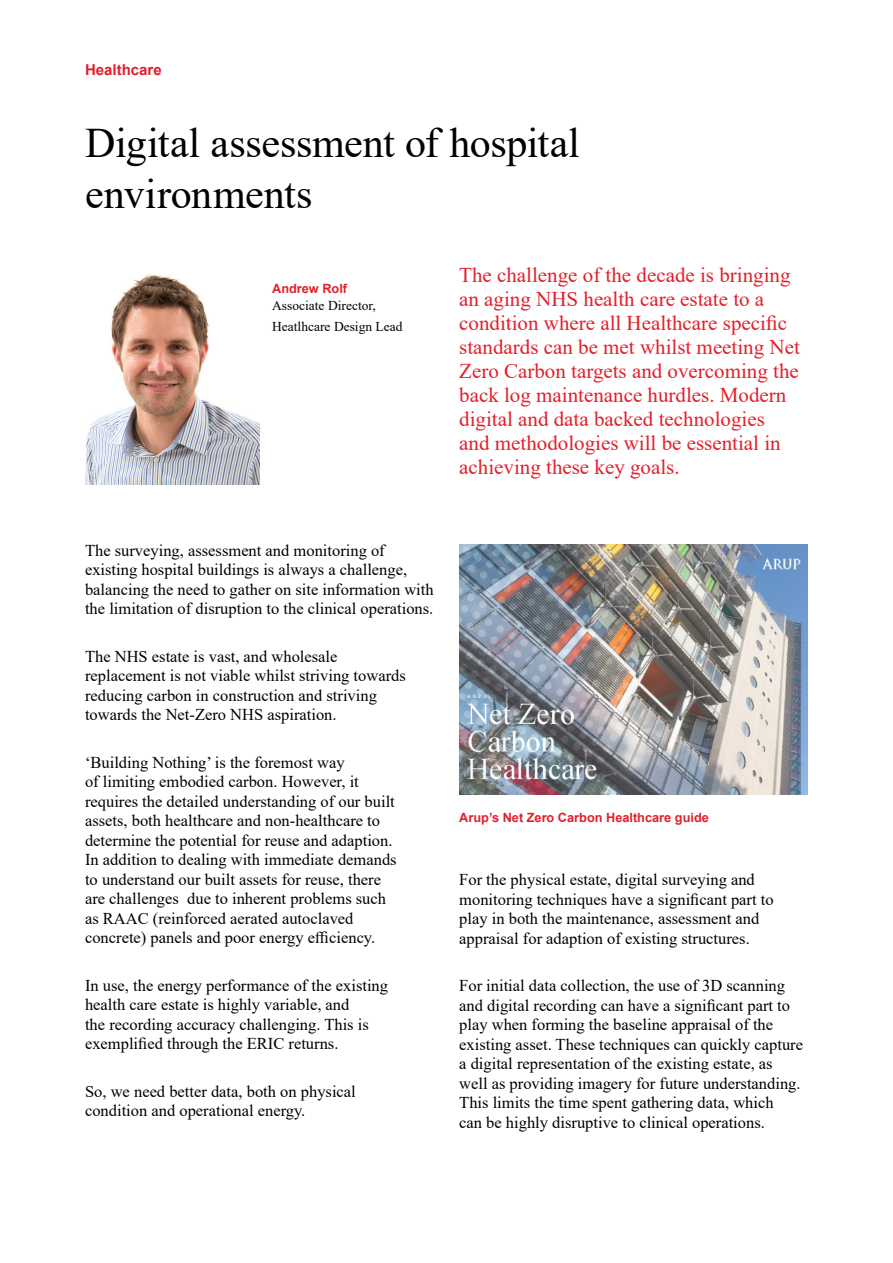
<style>
.page{position:relative;width:893px;height:1263px;background:#fff}
.page>*{position:absolute;margin:0;border:0;box-sizing:border-box;transform-origin:0 0}
.t1{font:42px/51px "Times New Roman";letter-spacing:-.005em;color:#000}
.t2{font:21px/24px "Times New Roman";color:#e31f2b}
.t3{font:16.5px/19.5px "Times New Roman";color:#000}
.t4{font:700 15px "Arial";color:#e31f2b}
.t5{font:13.5px/20.7px "Times New Roman";color:#000}
.t6{font:700 12.75px "Arial";color:#e31f2b}
</style>
<div class="page">
<img style="left:85px;top:274px;width:174px;height:211px">
<img style="left:459px;top:544px;width:349px;height:251px">
<p class="t4" style="left:85px;top:59px;width:78px">Healthcare</p>
<h1 class="t1" style="left:85px;top:116px;width:496px">Digital assessment of hospital environments</h1>
<p class="t6" style="left:272px;top:280px;width:77px">Andrew Rolf</p>
<p class="t5" style="left:272px;top:295px;width:132px">Associate Director,<br>Heatlhcare Design Lead</p>
<p class="t2" style="left:459px;top:262px;width:342px">The challenge of the decade is bringing an aging NHS health care estate to a condition where all Healthcare specific standards can be met whilst meeting Net Zero Carbon targets and overcoming the back log maintenance hurdles. Modern digital and data backed technologies and methodologies will be essential in achieving these key goals.</p>
<p class="t3" style="left:85px;top:540px;width:350px">The surveying, assessment and monitoring of existing hospital buildings is always a challenge, balancing the need to gather on site information with the limitation of disruption to the clinical operations.</p>
<p class="t3" style="left:85px;top:646px;width:322px">The NHS estate is vast, and wholesale replacement is not viable whilst striving towards reducing carbon in construction and striving towards the Net-Zero NHS aspiration.</p>
<p class="t3" style="left:85px;top:752px;width:313px">‘Building Nothing’ is the foremost way<br>of limiting embodied carbon. However, it requires the detailed understanding of our built assets, both healthcare and non-healthcare to determine the potential for reuse and adaption.<br>In addition to dealing with immediate demands to understand our built assets for reuse, there are challenges due to inherent problems such as RAAC (reinforced aerated autoclaved concrete) panels and poor energy efficiency.</p>
<p class="t3" style="left:85px;top:975px;width:305px">In use, the energy performance of the existing health care estate is highly variable, and<br>the recording accuracy challenging. This is exemplified through the ERIC returns.</p>
<p class="t3" style="left:85px;top:1081px;width:272px">So, we need better data, both on physical condition and operational energy.</p>
<p class="t6" style="left:459px;top:809px;width:251px">Arup’s Net Zero Carbon Healthcare guide</p>
<p class="t3" style="left:459px;top:869px;width:316px">For the physical estate, digital surveying and monitoring techniques have a significant part to play in both the maintenance, assessment and appraisal for adaption of existing structures.</p>
<p class="t3" style="left:459px;top:975px;width:345px">For initial data collection, the use of 3D scanning and digital recording can have a significant part to play when forming the baseline appraisal of the existing asset. These techniques can quickly capture a digital representation of the existing estate, as well as providing imagery for future understanding.<br>This limits the time spent gathering data, which<br>can be highly disruptive to clinical operations.</p>
</div>
